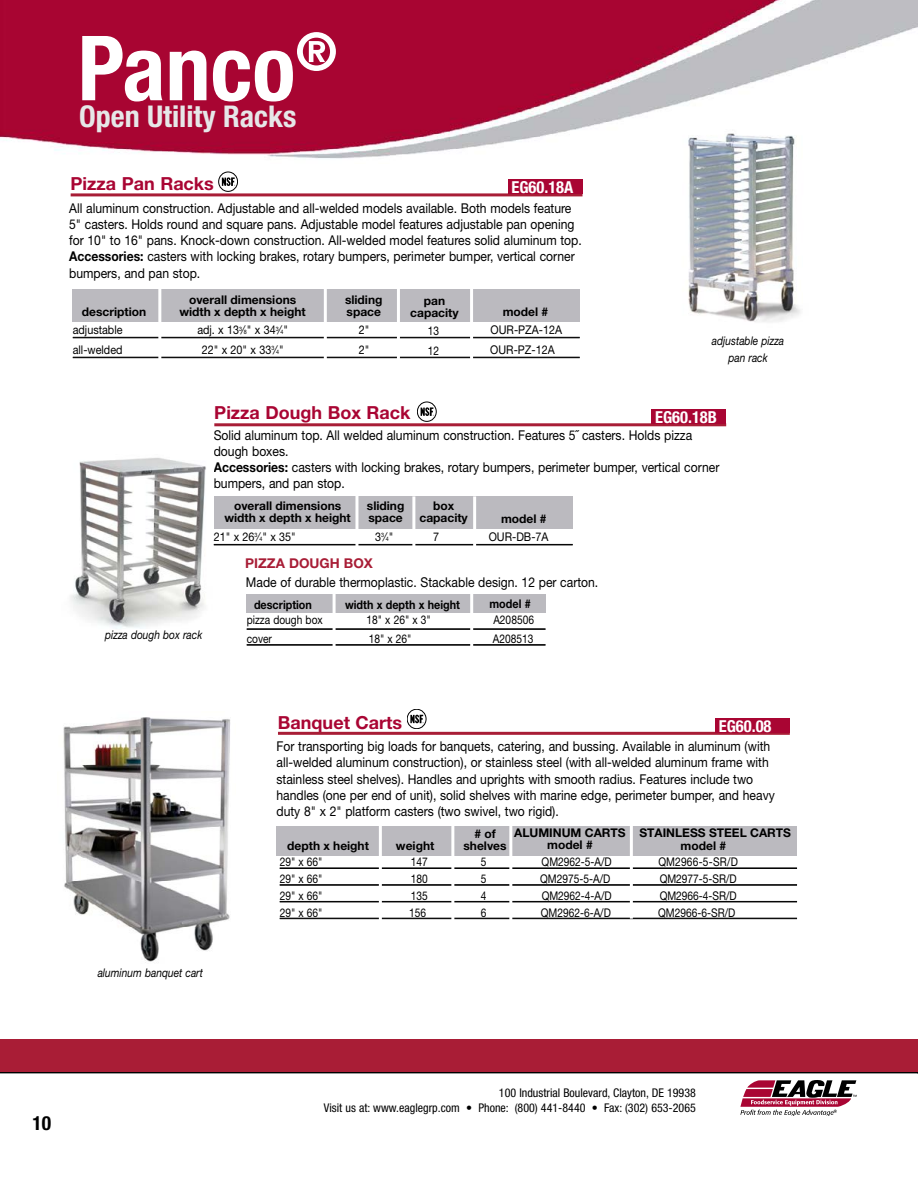
<style>
.page{position:relative;width:918px;height:1188px;background:#fff}
.page>*{position:absolute;margin:0;border:0;box-sizing:border-box;transform-origin:0 0}
.t1{font:700 condensed 90px "Helvetica Neue LT Pro";color:#fff}
.t2{font:700 condensed 30px "Helvetica Neue LT Pro";color:#e6e7e8}
.t3{font:700 condensed 19.5px "Helvetica Neue LT Pro";color:#000}
.t4{font:700 18px "Helvetica Neue LT Pro";color:#a90533}
.t5{font:700 condensed 16.5px "Helvetica Neue LT Pro";color:#fff}
.t6{font:13.5px/16.2px "Helvetica Neue LT Pro";color:#000;scale:.9 1}
.t7{font:700 13.5px "Helvetica Neue LT Pro";color:#a81d36}
.t8{font:700 12px/12px "Helvetica Neue LT Pro";color:#000;text-align:center}
.t9{font:12px/20.1px "Helvetica Neue LT Pro";color:#000;scale:.85 1}
.t10{font:12px "Helvetica Neue LT Pro";color:#000;scale:.9 1}
.t11{font:condensed 12px/15px "Helvetica Neue LT Pro";color:#000;text-align:right}
.t12{font:italic 12px/16.5px "Helvetica Neue LT Pro";color:#000;text-align:center;scale:.85 1}
.t13{font:700 12px "Helvetica Neue LT Pro";color:#000;scale:.9 1}
.s1{font-weight:700}
.s2{font-size:6px}
</style>
<div class="page">
<hr style="left:0;top:1072px;width:918px;height:1px;background:#000">
<svg style="left:740px;top:1080px;width:117px;height:36px"></svg>
<img style="left:0;top:0;width:918px;height:159px">
<div style="left:0;top:1039px;width:918px;height:33px;background:#a91d36"></div>
<div style="left:246px;top:594px;width:300px;height:19px;background:#bbbabf"></div>
<div style="left:672px;top:112px;width:152px;height:258px;background:#fff"></div>
<img style="left:688px;top:133px;width:112px;height:189px">
<img style="left:70px;top:457px;width:144px;height:172px">
<div style="left:72px;top:289px;width:507px;height:33px;background:#bbbabf"></div>
<hr style="left:73px;top:337px;width:507px;height:1px;background:#000">
<hr style="left:73px;top:338px;width:507px;height:1px;background:#000">
<hr style="left:73px;top:357px;width:507px;height:1px;background:#000">
<hr style="left:158px;top:286px;width:3px;height:74px;background:#fff">
<hr style="left:324px;top:286px;width:3px;height:74px;background:#fff">
<hr style="left:397px;top:286px;width:3px;height:74px;background:#fff">
<hr style="left:470px;top:286px;width:3px;height:74px;background:#fff">
<hr style="left:247px;top:629px;width:299px;height:1px;background:#000">
<hr style="left:247px;top:644px;width:299px;height:1px;background:#000">
<hr style="left:247px;top:645px;width:299px;height:1px;background:#000">
<hr style="left:333px;top:594px;width:3px;height:62px;background:#fff">
<hr style="left:470px;top:594px;width:3px;height:57px;background:#fff">
<div style="left:214px;top:496px;width:359px;height:33px;background:#bbbabf"></div>
<hr style="left:214px;top:544px;width:359px;height:1px;background:#000">
<hr style="left:214px;top:545px;width:359px;height:1px;background:#000">
<hr style="left:412px;top:496px;width:3px;height:57px;background:#fff">
<hr style="left:355px;top:496px;width:3px;height:51px;background:#fff">
<hr style="left:473px;top:496px;width:3px;height:57px;background:#fff">
<svg style="left:219px;top:172px;width:19px;height:19px"></svg>
<div style="left:219px;top:172px;width:19px;height:20px;border:1px solid #000;border-radius:50%"></div>
<svg style="left:222px;top:177px;width:13px;height:10px"></svg>
<svg style="left:417px;top:402px;width:19px;height:19px"></svg>
<div style="left:417px;top:402px;width:19px;height:20px;border:1px solid #000;border-radius:50%"></div>
<svg style="left:421px;top:407px;width:13px;height:10px"></svg>
<hr style="left:71px;top:193px;width:512px;height:3px;background:#a81d36">
<div style="left:508px;top:179px;width:75px;height:15px;background:#a90533"></div>
<hr style="left:214px;top:423px;width:512px;height:3px;background:#a81d36">
<div style="left:652px;top:409px;width:74px;height:15px;background:#a90533"></div>
<img style="left:63px;top:717px;width:167px;height:245px">
<svg style="left:407px;top:709px;width:19px;height:20px"></svg>
<div style="left:407px;top:709px;width:19px;height:20px;border:1px solid #000;border-radius:50%"></div>
<svg style="left:410px;top:714px;width:14px;height:10px"></svg>
<hr style="left:278px;top:732px;width:512px;height:3px;background:#a81d36">
<div style="left:715px;top:718px;width:75px;height:14px;background:#a90533"></div>
<hr style="left:280px;top:868px;width:517px;height:1px;background:#000">
<hr style="left:280px;top:884px;width:517px;height:1px;background:#000">
<hr style="left:280px;top:885px;width:517px;height:1px;background:#000">
<hr style="left:280px;top:901px;width:517px;height:1px;background:#000">
<hr style="left:280px;top:902px;width:517px;height:1px;background:#000">
<hr style="left:280px;top:918px;width:517px;height:1px;background:#000">
<div style="left:277px;top:826px;width:520px;height:30px;background:#bbbabf"></div>
<hr style="left:379px;top:826px;width:3px;height:197px;background:#fff">
<hr style="left:630px;top:824px;width:3px;height:95px;background:#fff">
<hr style="left:451px;top:826px;width:3px;height:100px;background:#fff">
<hr style="left:509px;top:824px;width:3px;height:104px;background:#fff">
<h1 class="t1" style="left:78px;top:14px;width:261px">Panco<sup>®</sup></h1>
<h2 class="t2" style="left:79px;top:99px;width:219px">Open Utility Racks</h2>
<h3 class="t4" style="left:71px;top:173px;width:145px">Pizza Pan Racks</h3>
<p class="t5" style="left:511px;top:178px;width:63px">EG60.18A</p>
<p class="t6" style="left:69px;top:200px;width:571px">All aluminum construction. Adjustable and all-welded models available. Both models feature 5" casters. Holds round and square pans. Adjustable model features adjustable pan opening for 10" to 16" pans. Knock-down construction. All-welded model features solid aluminum top.<br><span class="s1">Accessories:</span> casters with locking brakes, rotary bumpers, perimeter bumper, vertical corner bumpers, and pan stop.</p>
<p class="t8" style="left:189px;top:294px;width:109px">overall dimensions</p>
<p class="t8" style="left:82px;top:306px;width:66px">description</p>
<p class="t8" style="left:179px;top:306px;width:128px">width x depth x height</p>
<p class="t8" style="left:345px;top:294px;width:39px;text-align:left">sliding space</p>
<p class="t8" style="left:410px;top:294px;width:50px">pan capacity</p>
<p class="t8" style="left:503px;top:306px;width:47px">model #</p>
<p class="t10" style="left:73px;top:323px;width:57px">adjustable</p>
<p class="t10" style="left:197px;top:323px;width:102px">adj. x 13<sup>3</sup>⁄<span class="s2">8</span>" x 34<sup>3</sup>⁄<span class="s2">4</span>"</p>
<p class="t10" style="left:359px;top:323px;width:13px">2"</p>
<p class="t10" style="left:491px;top:323px;width:81px">OUR-PZA-12A</p>
<p class="t10" style="left:73px;top:342px;width:57px">all-welded</p>
<p class="t10" style="left:202px;top:342px;width:93px">22" x 20" x 33<sup>3</sup>⁄<span class="s2">4</span>"</p>
<p class="t10" style="left:359px;top:342px;width:13px">2"</p>
<p class="t10" style="left:490px;top:342px;width:73px">OUR-PZ-12A</p>
<p class="t9" style="left:428px;top:320px;width:15px">13<br>12</p>
<p class="t12" style="left:712px;top:332px;width:87px">adjustable pizza pan rack</p>
<h3 class="t4" style="left:214px;top:401px;width:198px">Pizza Dough Box Rack</h3>
<p class="t5" style="left:655px;top:408px;width:63px">EG60.18B</p>
<p class="t6" style="left:214px;top:427px;width:563px">Solid aluminum top. All welded aluminum construction. Features 5˝ casters. Holds pizza dough boxes.<br><span class="s1">Accessories:</span> casters with locking brakes, rotary bumpers, perimeter bumper, vertical corner bumpers, and pan stop.</p>
<p class="t8" style="left:224px;top:499px;width:128px">overall dimensions width x depth x height</p>
<p class="t8" style="left:367px;top:500px;width:39px;text-align:left">sliding space</p>
<p class="t8" style="left:419px;top:500px;width:50px">box capacity</p>
<p class="t8" style="left:501px;top:513px;width:47px">model #</p>
<p class="t10" style="left:214px;top:530px;width:93px">21" x 26<sup>3</sup>⁄<span class="s2">4</span>" x 35"</p>
<p class="t10" style="left:375px;top:530px;width:22px">3<sup>3</sup>⁄<span class="s2">4</span>"</p>
<p class="t10" style="left:433px;top:530px;width:8px">7</p>
<p class="t10" style="left:489px;top:530px;width:68px">OUR-DB-7A</p>
<p class="t7" style="left:245px;top:555px;width:129px">PIZZA DOUGH BOX</p>
<p class="t12" style="left:105px;top:626px;width:116px">pizza dough box rack</p>
<p class="t12" style="left:98px;top:964px;width:125px">aluminum banquet cart</p>
<p class="t6" style="left:246px;top:574px;width:393px">Made of durable thermoplastic. Stackable design. 12 per carton.</p>
<p class="t13" style="left:254px;top:597px;width:66px">description</p>
<p class="t13" style="left:345px;top:597px;width:129px">width x depth x height</p>
<p class="t13" style="left:490px;top:597px;width:47px">model #</p>
<p class="t9" style="left:247px;top:610px;width:91px">pizza dough box</p>
<p class="t9" style="left:367px;top:610px;width:77px">18" x 26" x 3"</p>
<p class="t9" style="left:493px;top:610px;width:49px">A208506</p>
<p class="t9" style="left:247px;top:628px;width:31px">cover</p>
<p class="t9" style="left:369px;top:628px;width:52px">18" x 26"</p>
<p class="t9" style="left:493px;top:628px;width:49px">A208513</p>
<h3 class="t4" style="left:278px;top:711px;width:126px">Banquet Carts</h3>
<p class="t5" style="left:719px;top:716px;width:54px">EG60.08</p>
<p class="t6" style="left:277px;top:738px;width:555px">For transporting big loads for banquets, catering, and bussing. Available in aluminum (with all-welded aluminum construction), or stainless steel (with all-welded aluminum frame with stainless steel shelves). Handles and uprights with smooth radius. Features include two handles (one per end of unit), solid shelves with marine edge, perimeter bumper, and heavy duty 8" x 2" platform casters (two swivel, two rigid).</p>
<p class="t8" style="left:514px;top:826px;width:113px">ALUMINUM CARTS model #</p>
<p class="t8" style="left:474px;top:827px;width:23px"># of</p>
<p class="t8" style="left:287px;top:839px;width:83px">depth x height</p>
<p class="t8" style="left:396px;top:839px;width:40px">weight</p>
<p class="t8" style="left:464px;top:839px;width:45px">shelves</p>
<p class="t8" style="left:681px;top:825px;width:112px;line-height:13.2px;text-align:left;text-indent:-41px">STAINLESS STEEL CARTS model #</p>
<p class="t9" style="left:280px;top:852px;width:52px">29" x 66"</p>
<p class="t9" style="left:411px;top:852px;width:22px">147</p>
<p class="t9" style="left:481px;top:852px;width:8px">5</p>
<p class="t9" style="left:542px;top:852px;width:84px">QM2962-5-A/D</p>
<p class="t9" style="left:658px;top:852px;width:95px">QM2966-5-SR/D</p>
<p class="t9" style="left:280px;top:868px;width:52px">29" x 66"</p>
<p class="t9" style="left:411px;top:868px;width:22px">180</p>
<p class="t9" style="left:481px;top:868px;width:8px">5</p>
<p class="t9" style="left:540px;top:868px;width:84px">QM2975-5-A/D</p>
<p class="t9" style="left:660px;top:868px;width:92px">QM2977-5-SR/D</p>
<p class="t9" style="left:280px;top:885px;width:52px">29" x 66"</p>
<p class="t9" style="left:411px;top:885px;width:22px">135</p>
<p class="t9" style="left:481px;top:885px;width:8px">4</p>
<p class="t9" style="left:542px;top:885px;width:84px">QM2962-4-A/D</p>
<p class="t9" style="left:660px;top:885px;width:92px">QM2966-4-SR/D</p>
<p class="t9" style="left:280px;top:902px;width:52px">29" x 66"</p>
<p class="t9" style="left:409px;top:902px;width:22px">156</p>
<p class="t9" style="left:481px;top:902px;width:8px">6</p>
<p class="t9" style="left:541px;top:902px;width:84px">QM2962-6-A/D</p>
<p class="t9" style="left:658px;top:902px;width:92px">QM2966-6-SR/D</p>
<h3 class="t3" style="left:32px;top:1111px;width:20px">10</h3>
<p class="t11" style="left:324px;top:1085px;width:373px">100 Industrial Boulevard, Clayton, DE 19938<br>Visit us at: www.eaglegrp.com • Phone: (800) 441-8440 • Fax: (302) 653-2065</p>
</div>
